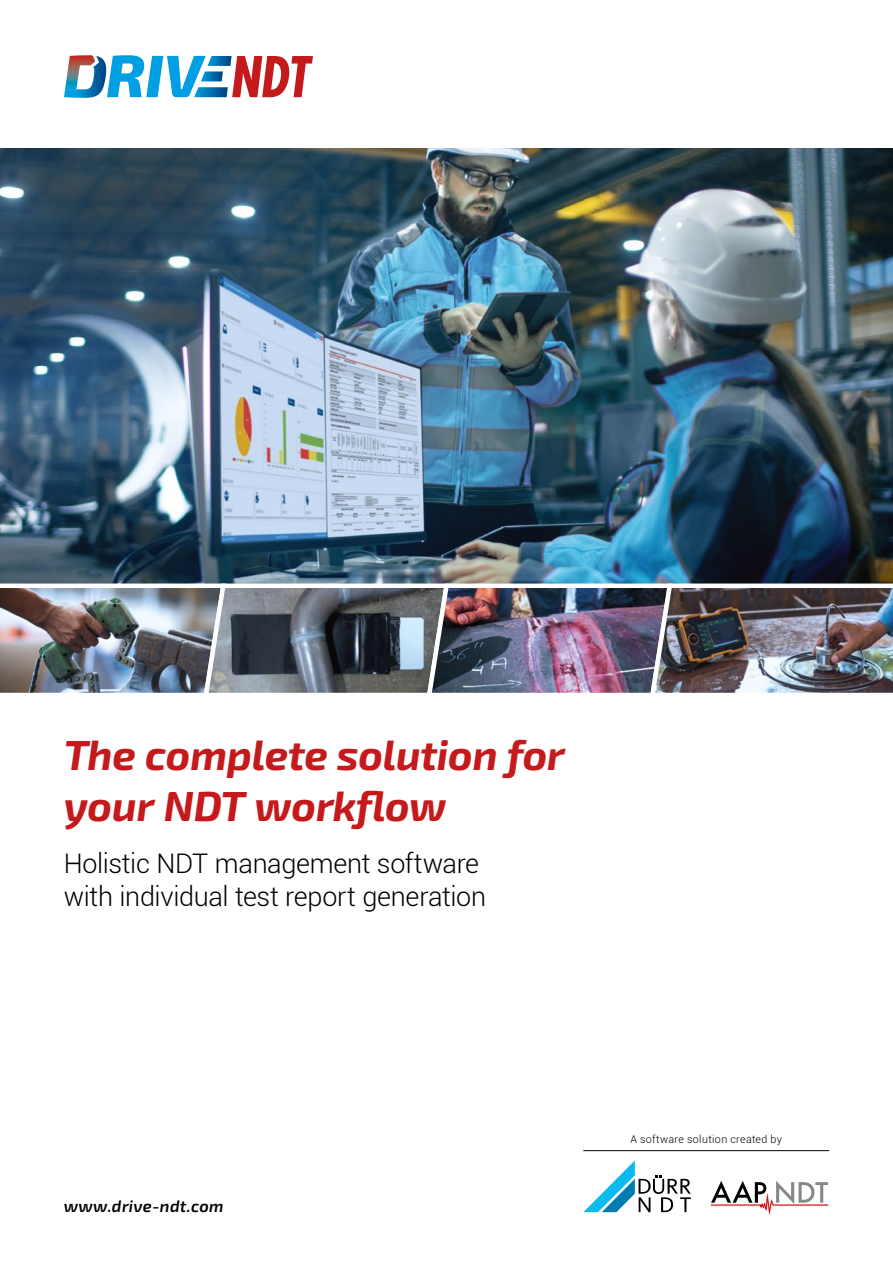
<style>
.page{position:relative;width:893px;height:1263px;background:#fff}
.page>*{position:absolute;margin:0;border:0;box-sizing:border-box;transform-origin:0 0}
.t1{font:italic 700 42px/50.4px "Exo 2";letter-spacing:-.01em;color:#c51a1b}
.t2{font:300 27px/32.4px "Roboto";letter-spacing:-.01em;color:#000}
.t3{font:italic 600 16.5px "Exo 2";letter-spacing:.025em;color:#000}
.t4{font:300 10.8px "Roboto";letter-spacing:.03em;color:#000}
</style>
<div class="page">
<img style="left:0;top:149px;width:893px;height:432px">
<img style="left:0;top:581px;width:893px;height:112px">
<svg style="left:64px;top:55px;width:249px;height:43px"></svg>
<svg style="left:711px;top:1181px;width:118px;height:34px"></svg>
<svg style="left:583px;top:1160px;width:108px;height:52px"></svg>
<hr style="left:583px;top:1150px;width:246px;height:1px;background:#000">
<h1 class="t1" style="left:64px;top:728px;width:503px">The complete solution for your NDT workflow</h1>
<p class="t2" style="left:64px;top:846px;width:424px">Holistic NDT management software with individual test report generation</p>
<p class="t3" style="left:64px;top:1194px;width:161px">www.drive-ndt.com</p>
<p class="t4" style="left:630px;top:1132px;width:153px">A software solution created by</p>
</div>
